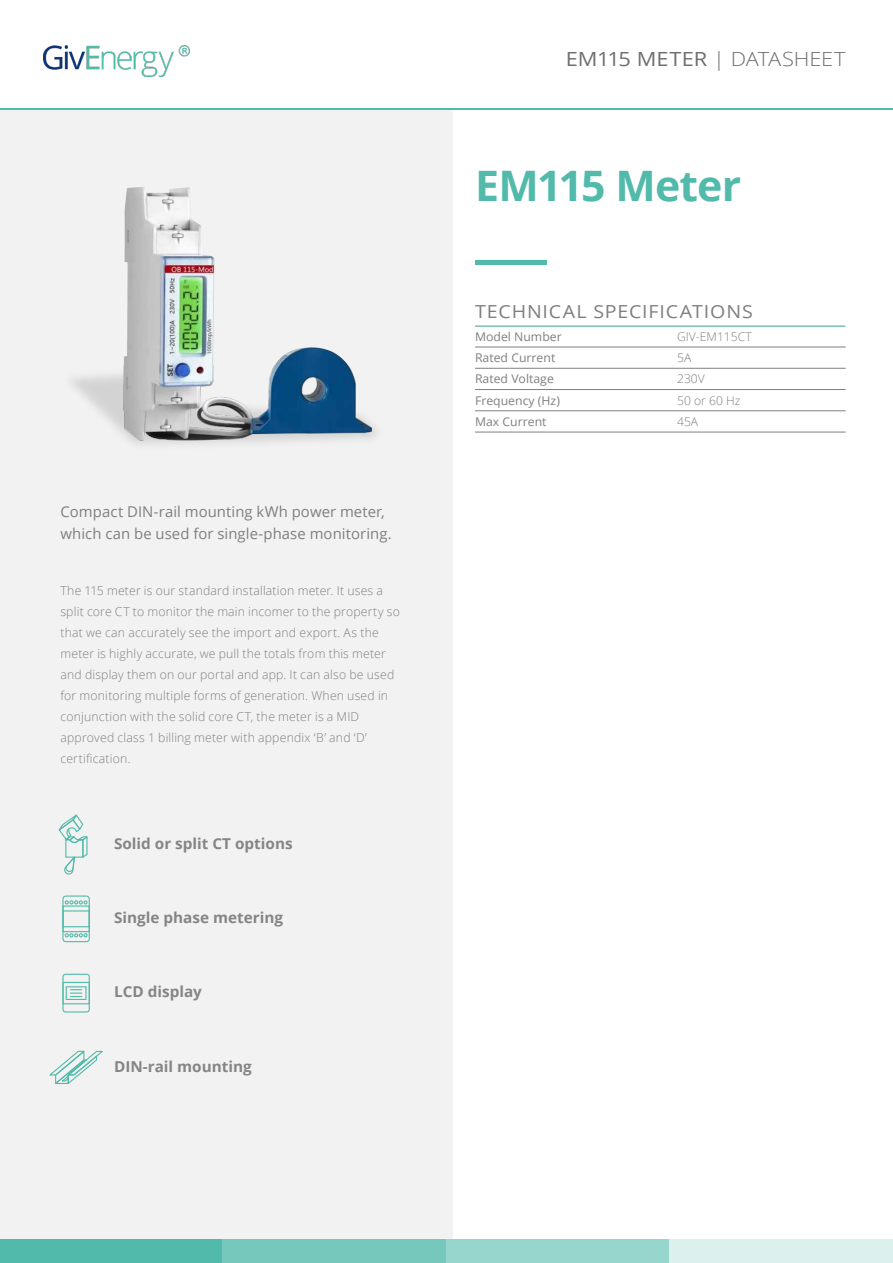
<style>
.page{position:relative;width:893px;height:1263px;background:#fff}
.page>*{position:absolute;margin:0;border:0;box-sizing:border-box;transform-origin:0 0}
.t1{font:700 42px "Open Sans";letter-spacing:-.025em;color:#52baaa}
.t2{font:19.5px "Open Sans";letter-spacing:-.01em;color:#706f6e;scale:1.12 1}
.t3{font:18px "Open Sans";letter-spacing:.045em;color:#7f7f7f;scale:1.09 1}
.t4{font:700 15px "Open Sans";color:#848585}
.t5{font:14.85px/22.5px "Open Sans";letter-spacing:.005em;color:#7f7f7f}
.t6{font:300 12.3px/21px "Open Sans";letter-spacing:.015em;color:#7f7f7f}
.t7{font:12px "Open Sans";color:#7f7f7f}
.t8{font:300 12px "Open Sans";color:#7f7f7f}
.s1{font-weight:300}
</style>
<div class="page">
<div style="left:0;top:110px;width:453px;height:1143px;background:#f2f2f2"></div>
<div style="left:0;top:1239px;width:223px;height:24px;background:#52baaa"></div>
<div style="left:223px;top:1239px;width:223px;height:24px;background:#75c8bb"></div>
<div style="left:446px;top:1239px;width:223px;height:24px;background:#97d6cc"></div>
<div style="left:669px;top:1239px;width:223px;height:24px;background:#dcf1ee"></div>
<hr style="left:475px;top:260px;width:72px;height:4px;background:#52baaa">
<hr style="left:1px;top:109px;width:892px;height:1px;background:#52baaa">
<hr style="left:475px;top:325px;width:370px;height:2px;background:#52baaa">
<hr style="left:475px;top:410px;width:371px;height:1px;background:#7f7f7f">
<hr style="left:475px;top:432px;width:371px;height:1px;background:#7f7f7f">
<hr style="left:475px;top:347px;width:371px;height:1px;background:#7f7f7f">
<hr style="left:475px;top:368px;width:371px;height:1px;background:#7f7f7f">
<hr style="left:475px;top:389px;width:371px;height:1px;background:#7f7f7f">
<div style="left:62px;top:974px;width:28px;height:38px;border:1px solid #52baaa;border-radius:3px"></div>
<div style="left:62px;top:982px;width:28px;height:22px;border:1px solid #52baaa"></div>
<div style="left:66px;top:986px;width:21px;height:14px;border:1px solid #52baaa"></div>
<svg style="left:70px;top:989px;width:12px;height:8px"></svg>
<div style="left:62px;top:895px;width:28px;height:47px;border:1px solid #52baaa;border-radius:3px"></div>
<div style="left:62px;top:905px;width:28px;height:27px;border:1px solid #52baaa"></div>
<div style="left:62px;top:910px;width:28px;height:17px;border:1px solid #52baaa"></div>
<svg style="left:65px;top:900px;width:23px;height:4px"></svg>
<svg style="left:65px;top:933px;width:23px;height:4px"></svg>
<svg style="left:49px;top:1050px;width:54px;height:34px"></svg>
<svg style="left:58px;top:814px;width:30px;height:61px"></svg>
<img style="left:44px;top:45px;width:145px;height:32px">
<img style="left:72px;top:186px;width:304px;height:259px">
<p class="t5" style="left:60px;top:499px;width:333px">Compact DIN-rail mounting kWh power meter, which can be used for single-phase monitoring.</p>
<p class="t6" style="left:60px;top:579px;width:341px">The 115 meter is our standard installation meter. It uses a split core CT to monitor the main incomer to the property so that we can accurately see the import and export. As the meter is highly accurate, we pull the totals from this meter and display them on our portal and app. It can also be used for monitoring multiple forms of generation. When used in conjunction with the solid core CT, the meter is a MID approved class 1 billing meter with appendix ‘B’ and ‘D’ certification.</p>
<p class="t4" style="left:114px;top:833px;width:180px">Solid or split CT options</p>
<p class="t4" style="left:114px;top:907px;width:171px">Single phase metering</p>
<p class="t4" style="left:114px;top:981px;width:89px">LCD display</p>
<p class="t4" style="left:114px;top:1055px;width:139px">DIN-rail mounting</p>
<h2 class="t2" style="left:566px;top:46px;width:251px">EM115 METER <span class="s1">| DATASHEET</span></h2>
<h1 class="t1" style="left:475px;top:156px;width:268px">EM115 Meter</h1>
<h3 class="t3" style="left:475px;top:299px;width:256px">TECHNICAL SPECIFICATIONS</h3>
<p class="t7" style="left:475px;top:328px;width:88px">Model Number</p>
<p class="t8" style="left:677px;top:328px;width:76px">GIV-EM115CT</p>
<p class="t7" style="left:475px;top:349px;width:82px">Rated Current</p>
<p class="t8" style="left:677px;top:349px;width:16px">5A</p>
<p class="t7" style="left:475px;top:370px;width:80px">Rated Voltage</p>
<p class="t8" style="left:677px;top:370px;width:29px">230V</p>
<p class="t7" style="left:475px;top:393px;width:86px">Frequency (Hz)</p>
<p class="t8" style="left:677px;top:393px;width:65px">50 or 60 Hz</p>
<p class="t7" style="left:475px;top:413px;width:73px">Max Current</p>
<p class="t8" style="left:677px;top:413px;width:23px">45A</p>
</div>
